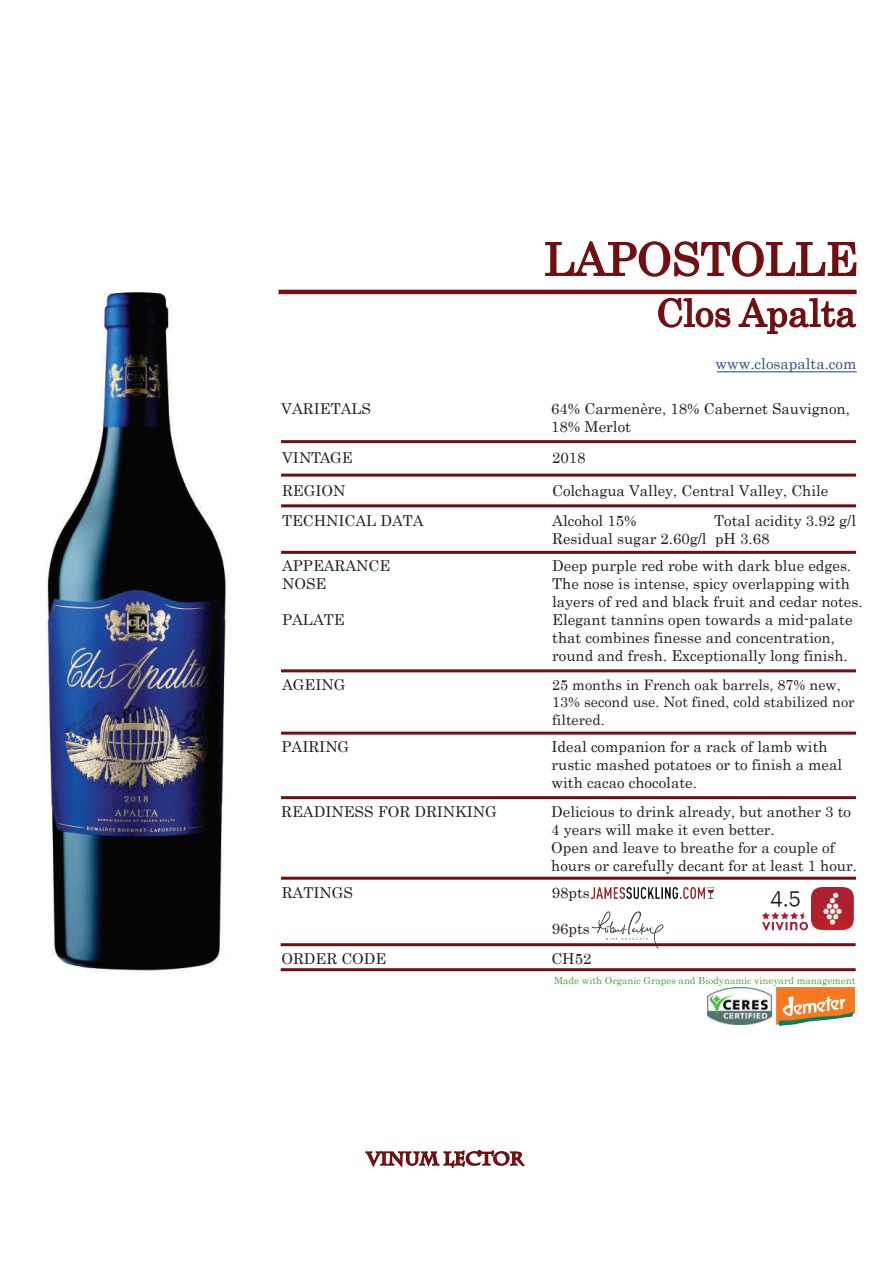
<style>
.page{position:relative;width:893px;height:1263px;background:#fff}
.page>*{position:absolute;margin:0;border:0;box-sizing:border-box;transform-origin:0 0}
.t1{font:45px "Century";color:#700f11}
.t2{font:37.5px "Century";color:#700f11}
.t3{font:700 18px "Charlemagne Std";color:#700f11}
.t4{font:15px/18px "Century";color:#231f20}
.t5{font:15px "Century";color:#374d81}
.t6{font:14.4px/17.7px "Century";color:#231f20}
.t7{font:9.75px "Century";color:#4ea346}
</style>
<div class="page">
<img style="left:591px;top:911px;width:73px;height:38px">
<hr style="left:278px;top:290px;width:579px;height:4px;background:#700f11">
<div style="left:281px;top:474px;width:575px;height:3px;border:2px solid #700f11"></div>
<div style="left:281px;top:504px;width:575px;height:3px;border:2px solid #700f11"></div>
<div style="left:281px;top:669px;width:575px;height:3px;border:2px solid #700f11"></div>
<div style="left:281px;top:732px;width:575px;height:3px;border:2px solid #700f11"></div>
<div style="left:281px;top:796px;width:575px;height:3px;border:2px solid #700f11"></div>
<div style="left:281px;top:877px;width:575px;height:3px;border:2px solid #700f11"></div>
<svg style="left:658px;top:297px;width:73px;height:31px"></svg>
<svg style="left:738px;top:297px;width:119px;height:38px"></svg>
<div style="left:281px;top:968px;width:575px;height:3px;border:2px solid #700f11"></div>
<svg style="left:545px;top:241px;width:312px;height:37px"></svg>
<div style="left:281px;top:440px;width:575px;height:3px;border:2px solid #700f11"></div>
<svg style="left:365px;top:1149px;width:160px;height:19px"></svg>
<hr style="left:717px;top:371px;width:140px;height:1px;background:#374d81">
<div style="left:281px;top:551px;width:575px;height:3px;border:2px solid #700f11"></div>
<div style="left:281px;top:943px;width:575px;height:3px;border:2px solid #700f11"></div>
<img style="left:762px;top:922px;width:45px;height:9px">
<img style="left:591px;top:887px;width:123px;height:11px">
<img style="left:811px;top:887px;width:43px;height:43px">
<img style="left:761px;top:891px;width:46px;height:29px">
<img style="left:707px;top:988px;width:64px;height:37px">
<img style="left:776px;top:988px;width:79px;height:37px">
<img style="left:46px;top:292px;width:184px;height:681px">
<h1 class="t1" style="left:545px;top:221px;width:315px">LAPOSTOLLE</h1>
<h2 class="t2" style="left:656px;top:281px;width:202px">Clos Apalta</h2>
<p class="t5" style="left:715px;top:351px;width:142px">www.closapalta.com</p>
<p class="t4" style="left:281px;top:398px;width:91px">VARIETALS</p>
<p class="t4" style="left:551px;top:398px;width:300px">64% Carmenère, 18% Cabernet Sauvignon,<br>18% Merlot</p>
<p class="t4" style="left:282px;top:447px;width:72px">VINTAGE</p>
<p class="t4" style="left:552px;top:447px;width:35px">2018</p>
<p class="t4" style="left:282px;top:480px;width:65px">REGION</p>
<p class="t4" style="left:552px;top:480px;width:278px">Colchagua Valley, Central Valley, Chile</p>
<p class="t4" style="left:282px;top:510px;width:143px">TECHNICAL DATA</p>
<p class="t4" style="left:552px;top:510px;width:86px">Alcohol 15%</p>
<p class="t4" style="left:552px;top:510px;width:305px;text-indent:162px">Total acidity 3.92 g/l<br>Residual sugar 2.60g/l pH 3.68</p>
<p class="t4" style="left:282px;top:555px;width:110px">APPEARANCE</p>
<p class="t4" style="left:552px;top:555px;width:300px">Deep purple red robe with dark blue edges.</p>
<p class="t4" style="left:282px;top:573px;width:46px">NOSE</p>
<p class="t4" style="left:552px;top:573px;width:312px">The nose is intense, spicy overlapping with layers of red and black fruit and cedar notes.</p>
<p class="t4" style="left:282px;top:609px;width:64px">PALATE</p>
<p class="t4" style="left:552px;top:609px;width:302px">Elegant tannins open towards a mid-palate that combines finesse and concentration, round and fresh. Exceptionally long finish.</p>
<p class="t4" style="left:282px;top:674px;width:65px">AGEING</p>
<p class="t6" style="left:552px;top:674px;width:304px">25 months in French oak barrels, 87% new,<br>13% second use. Not fined, cold stabilized nor filtered.</p>
<p class="t4" style="left:281px;top:737px;width:69px">PAIRING</p>
<p class="t4" style="left:551px;top:737px;width:292px">Ideal companion for a rack of lamb with rustic mashed potatoes or to finish a meal with cacao chocolate.</p>
<p class="t4" style="left:281px;top:801px;width:217px">READINESS FOR DRINKING</p>
<p class="t4" style="left:551px;top:801px;width:307px">Delicious to drink already, but another 3 to 4 years will make it even better.<br>Open and leave to breathe for a couple of hours or carefully decant for at least 1 hour.</p>
<p class="t4" style="left:282px;top:883px;width:73px">RATINGS</p>
<p class="t4" style="left:552px;top:883px;width:40px">98pts</p>
<p class="t4" style="left:552px;top:919px;width:40px">96pts</p>
<p class="t4" style="left:281px;top:948px;width:107px">ORDER CODE</p>
<p class="t4" style="left:551px;top:948px;width:42px">CH52</p>
<p class="t7" style="left:554px;top:972px;width:303px">Made with Organic Grapes and Biodynamic vineyard management</p>
<p class="t3" style="left:367px;top:1148px;width:158px">VINUM LECTOR</p>
</div>
